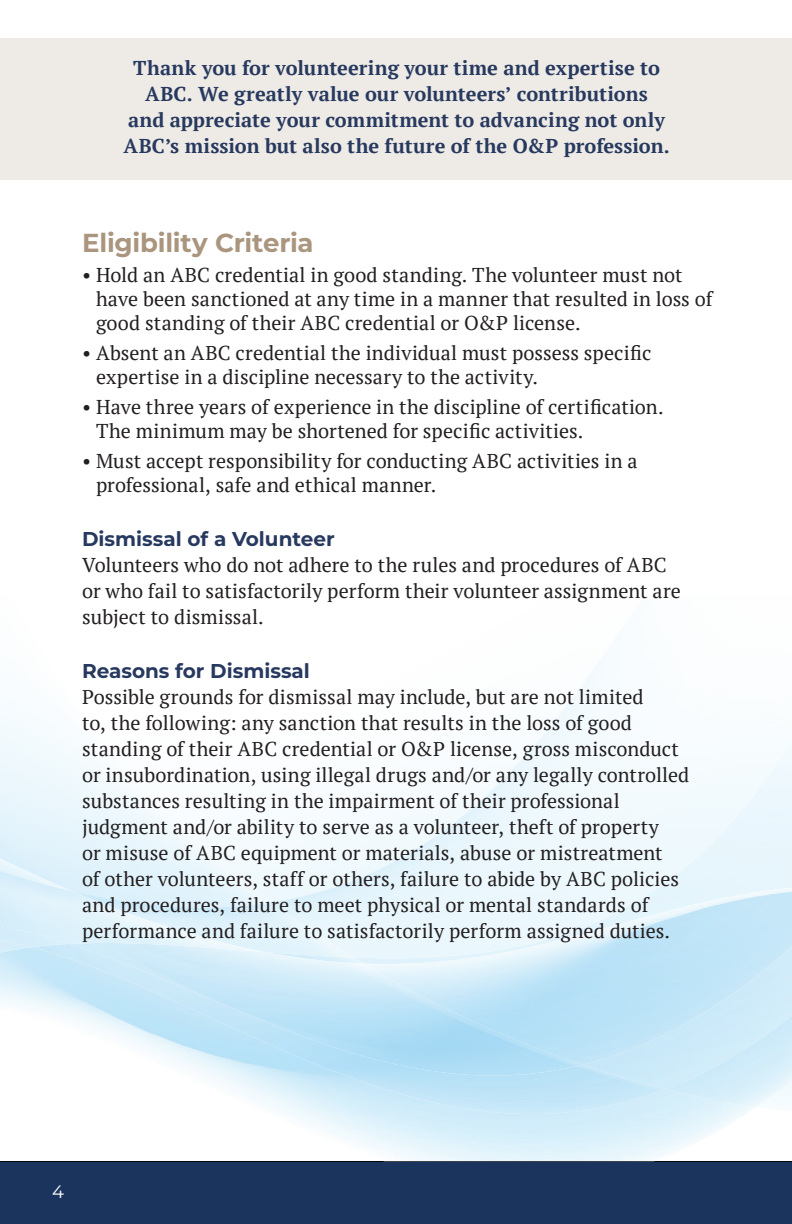
<style>
.page{position:relative;width:792px;height:1224px;background:#fff}
.page>*{position:absolute;margin:0;border:0;box-sizing:border-box;transform-origin:0 0}
.t1{font:700 26px "Montserrat";letter-spacing:-.01em;color:#aa957e}
.t2{font:20px/26px "PT Serif";letter-spacing:.005em;color:#231f20}
.t3{font:700 20px/26px "PT Serif";color:#27395f;text-align:center}
.t4{font:700 20px "Montserrat";color:#27395f}
.t5{font:18px "Montserrat";color:#fff}
</style>
<div class="page">
<div style="left:0;top:1160px;width:792px;height:64px;background:#1a345d"></div>
<img style="left:483px;top:704px;width:63px;height:65px">
<img style="left:655px;top:1114px;width:102px;height:47px">
<img style="left:0;top:955px;width:655px;height:207px">
<img style="left:32px;top:944px;width:760px;height:170px">
<img style="left:70px;top:943px;width:513px;height:133px">
<img style="left:0;top:853px;width:73px;height:14px">
<div style="left:580px;top:654px;width:36px;height:274px;background:#f2fafd"></div>
<img style="left:546px;top:686px;width:36px;height:254px">
<img style="left:512px;top:730px;width:35px;height:218px">
<img style="left:478px;top:769px;width:35px;height:184px">
<div style="left:752px;top:747px;width:35px;height:51px;background:#f3fafd"></div>
<img style="left:443px;top:802px;width:36px;height:155px">
<img style="left:375px;top:830px;width:70px;height:128px">
<img style="left:306px;top:871px;width:70px;height:87px">
<img style="left:614px;top:853px;width:71px;height:61px">
<img style="left:683px;top:853px;width:19px;height:16px">
<img style="left:73px;top:891px;width:281px;height:67px">
<img style="left:0;top:867px;width:267px;height:85px">
<div style="left:0;top:38px;width:792px;height:142px;background:#eeeae5"></div>
<p class="t3" style="left:123px;top:54px;width:548px">Thank you for volunteering your time and expertise to ABC. We greatly value our volunteers’ contributions<br>and appreciate your commitment to advancing not only ABC’s mission but also the future of the O&amp;P profession.</p>
<h1 class="t1" style="left:82px;top:224px;width:233px">Eligibility Criteria</h1>
<p class="t2" style="left:96px;top:263px;width:618px;line-height:24px;text-indent:-14px">• Hold an ABC credential in good standing. The volunteer must not have been sanctioned at any time in a manner that resulted in loss of good standing of their ABC credential or O&amp;P license.</p>
<p class="t2" style="left:96px;top:341px;width:557px;line-height:24px;text-indent:-14px">• Absent an ABC credential the individual must possess specific expertise in a discipline necessary to the activity.</p>
<p class="t2" style="left:96px;top:395px;width:569px;line-height:24px;text-indent:-14px">• Have three years of experience in the discipline of certification.<br>The minimum may be shortened for specific activities.</p>
<p class="t2" style="left:96px;top:449px;width:543px;line-height:24px;text-indent:-14px">• Must accept responsibility for conducting ABC activities in a professional, safe and ethical manner.</p>
<p class="t4" style="left:82px;top:525px;width:254px">Dismissal of a Volunteer</p>
<p class="t2" style="left:82px;top:552px;width:600px">Volunteers who do not adhere to the rules and procedures of ABC or who fail to satisfactorily perform their volunteer assignment are subject to dismissal.</p>
<p class="t4" style="left:82px;top:657px;width:229px">Reasons for Dismissal</p>
<p class="t2" style="left:82px;top:684px;width:609px">Possible grounds for dismissal may include, but are not limited<br>to, the following: any sanction that results in the loss of good standing of their ABC credential or O&amp;P license, gross misconduct or insubordination, using illegal drugs and/or any legally controlled substances resulting in the impairment of their professional judgment and/or ability to serve as a volunteer, theft of property<br>or misuse of ABC equipment or materials, abuse or mistreatment<br>of other volunteers, staff or others, failure to abide by ABC policies and procedures, failure to meet physical or mental standards of performance and failure to satisfactorily perform assigned duties.</p>
<p class="t5" style="left:52px;top:1179px;width:13px">4</p>
</div>
